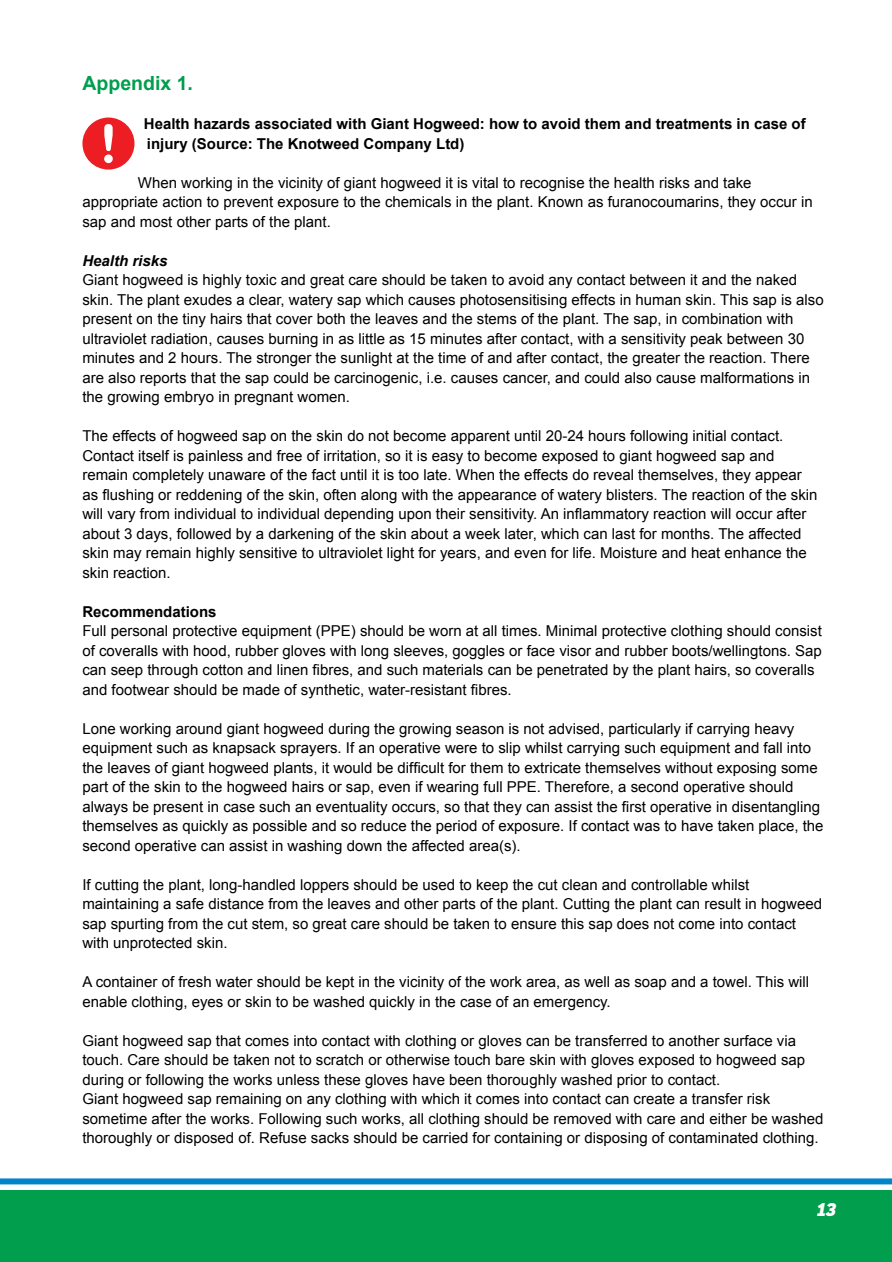
<style>
.page{position:relative;width:892px;height:1262px;background:#fff}
.page>*{position:absolute;margin:0;border:0;box-sizing:border-box;transform-origin:0 0}
.t1{font:700 52.8px "Helvetica Rounded";color:#fff}
.t2{font:700 19.5px "Arial";color:#009e4d}
.t3{font:italic 900 18px "Azbuka";color:#fff}
.t4{font:15px/19.5px "Arial";color:#000}
.t5{font:700 15px/19.5px "Arial";color:#000}
.t6{font:italic 700 15px "Arial";color:#000}
</style>
<div class="page">
<div style="left:0;top:1190px;width:892px;height:72px;background:#009e4d"></div>
<div style="left:0;top:1178px;width:892px;height:6px;background:#0084ca"></div>
<div style="left:82px;top:118px;width:52px;height:52px;background:#ed1d24;border-radius:50%"></div>
<h2 class="t2" style="left:82px;top:70px;width:112px">Appendix 1.</h2>
<p class="t5" style="left:144px;top:115px;width:663px">Health hazards associated with Giant Hogweed: how to avoid them and treatments in case of injury (Source: The Knotweed Company Ltd)</p>
<p class="t4" style="left:82px;top:173px;width:732px;text-indent:56px">When working in the vicinity of giant hogweed it is vital to recognise the health risks and take appropriate action to prevent exposure to the chemicals in the plant. Known as furanocoumarins, they occur in sap and most other parts of the plant.</p>
<p class="t6" style="left:82px;top:251px;width:87px">Health risks</p>
<p class="t4" style="left:82px;top:270px;width:743px">Giant hogweed is highly toxic and great care should be taken to avoid any contact between it and the naked skin. The plant exudes a clear, watery sap which causes photosensitising effects in human skin. This sap is also present on the tiny hairs that cover both the leaves and the stems of the plant. The sap, in combination with ultraviolet radiation, causes burning in as little as 15 minutes after contact, with a sensitivity peak between 30 minutes and 2 hours. The stronger the sunlight at the time of and after contact, the greater the reaction. There are also reports that the sap could be carcinogenic, i.e. causes cancer, and could also cause malformations in the growing embryo in pregnant women.</p>
<p class="t4" style="left:82px;top:426px;width:737px">The effects of hogweed sap on the skin do not become apparent until 20-24 hours following initial contact.<br>Contact itself is painless and free of irritation, so it is easy to become exposed to giant hogweed sap and remain completely unaware of the fact until it is too late. When the effects do reveal themselves, they appear as flushing or reddening of the skin, often along with the appearance of watery blisters. The reaction of the skin will vary from individual to individual depending upon their sensitivity. An inflammatory reaction will occur after about 3 days, followed by a darkening of the skin about a week later, which can last for months. The affected skin may remain highly sensitive to ultraviolet light for years, and even for life. Moisture and heat enhance the skin reaction.</p>
<p class="t5" style="left:82px;top:602px;width:136px">Recommendations</p>
<p class="t4" style="left:82px;top:621px;width:741px">Full personal protective equipment (PPE) should be worn at all times. Minimal protective clothing should consist of coveralls with hood, rubber gloves with long sleeves, goggles or face visor and rubber boots/wellingtons. Sap can seep through cotton and linen fibres, and such materials can be penetrated by the plant hairs, so coveralls and footwear should be made of synthetic, water-resistant fibres.</p>
<p class="t4" style="left:82px;top:719px;width:743px">Lone working around giant hogweed during the growing season is not advised, particularly if carrying heavy equipment such as knapsack sprayers. If an operative were to slip whilst carrying such equipment and fall into the leaves of giant hogweed plants, it would be difficult for them to extricate themselves without exposing some part of the skin to the hogweed hairs or sap, even if wearing full PPE. Therefore, a second operative should always be present in case such an eventuality occurs, so that they can assist the first operative in disentangling themselves as quickly as possible and so reduce the period of exposure. If contact was to have taken place, the second operative can assist in washing down the affected area(s).</p>
<p class="t4" style="left:82px;top:875px;width:741px">If cutting the plant, long-handled loppers should be used to keep the cut clean and controllable whilst maintaining a safe distance from the leaves and other parts of the plant. Cutting the plant can result in hogweed sap spurting from the cut stem, so great care should be taken to ensure this sap does not come into contact with unprotected skin.</p>
<p class="t4" style="left:82px;top:972px;width:728px">A container of fresh water should be kept in the vicinity of the work area, as well as soap and a towel. This will enable clothing, eyes or skin to be washed quickly in the case of an emergency.</p>
<p class="t4" style="left:82px;top:1031px;width:743px">Giant hogweed sap that comes into contact with clothing or gloves can be transferred to another surface via touch. Care should be taken not to scratch or otherwise touch bare skin with gloves exposed to hogweed sap during or following the works unless these gloves have been thoroughly washed prior to contact.<br>Giant hogweed sap remaining on any clothing with which it comes into contact can create a transfer risk sometime after the works. Following such works, all clothing should be removed with care and either be washed thoroughly or disposed of. Refuse sacks should be carried for containing or disposing of contaminated clothing.</p>
<h1 class="t1" style="left:100px;top:112px;width:18px">!</h1>
<p class="t3" style="left:816px;top:1198px;width:25px">13</p>
</div>
